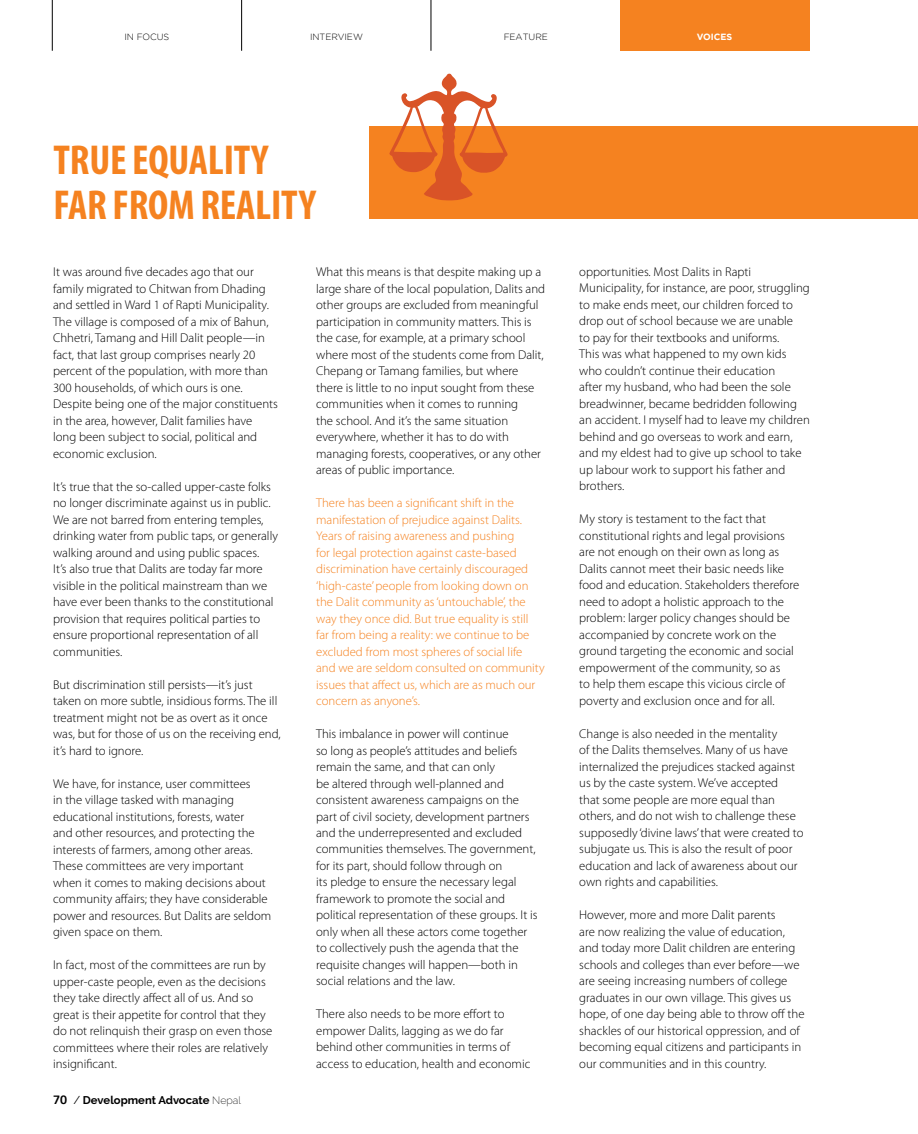
<style>
.page{position:relative;width:918px;height:1134px;background:#fff}
.page>*{position:absolute;margin:0;border:0;box-sizing:border-box;transform-origin:0 0}
.t1{font:700 condensed 42px/45px "Myriad Pro";letter-spacing:-.005em;color:#f58220}
.t2{font:300 12.75px/16.5px "Myriad Pro";color:#000}
.t3{font:300 12.75px/16.5px "Myriad Pro";color:#f58220}
.t4{font:700 11.25px "Raleway";color:#000}
.t5{font:300 9px "Gotham";color:#000}
.t6{font:700 9px "Gotham";color:#fff}
.s1{font-family:"News Gothic"}
.s2{font-weight:400}
.s3{font-weight:200;font-size:10.5px}
</style>
<div class="page">
<div style="left:370px;top:126px;width:548px;height:93px;background:#f58220"></div>
<svg style="left:389px;top:73px;width:119px;height:128px"></svg>
<div style="left:620px;top:0;width:190px;height:51px;background:#f58220"></div>
<hr style="left:52px;top:0;width:1px;height:51px;background:#000">
<hr style="left:241px;top:0;width:1px;height:51px;background:#000">
<hr style="left:431px;top:0;width:1px;height:51px;background:#000">
<p class="t5" style="left:125px;top:31px;width:46px">IN FOCUS</p>
<p class="t5" style="left:310px;top:31px;width:54px">INTERVIEW</p>
<p class="t5" style="left:504px;top:31px;width:46px">FEATURE</p>
<p class="t6" style="left:697px;top:31px;width:37px">VOICES</p>
<h1 class="t1" style="left:54px;top:137px;width:264px">TRUE EQUALITY<br>FAR FROM REALITY</h1>
<p class="t2" style="left:53px;top:264px;width:226px">It was around five decades ago that our family migrated to Chitwan from Dhading and settled in Ward 1 of Rapti Municipality.<br>The village is composed of a mix of Bahun, Chhetri, Tamang and Hill Dalit people—in fact, that last group comprises nearly 20 percent of the population, with more than 300 households, of which ours is one.<br>Despite being one of the major constituents in the area, however, Dalit families have long been subject to social, political and economic exclusion.</p>
<p class="t2" style="left:53px;top:478px;width:226px">It’s true that the so-called upper-caste folks no longer discriminate against us in public.<br>We are not barred from entering temples, drinking water from public taps, or generally walking around and using public spaces.<br>It’s also true that Dalits are today far more visible in the political mainstream than we have ever been thanks to the constitutional provision that requires political parties to ensure proportional representation of all communities.</p>
<p class="t2" style="left:53px;top:676px;width:229px">But discrimination still persists—it’s just taken on more subtle, insidious forms. The ill treatment might not be as overt as it once was, but for those of us on the receiving end, it’s hard to ignore.</p>
<p class="t2" style="left:53px;top:775px;width:220px">We have, for instance, user committees<br>in the village tasked with managing educational institutions, forests, water<br>and other resources, and protecting the interests of farmers, among other areas.<br>These committees are very important when it comes to making decisions about community affairs; they have considerable power and resources. But Dalits are seldom given space on them.</p>
<p class="t2" style="left:53px;top:957px;width:221px">In fact, most of the committees are run by upper-caste people, even as the decisions they take directly affect all of us. And so great is their appetite for control that they do not relinquish their grasp on even those committees where their roles are relatively insignificant.</p>
<p class="t4" style="left:53px;top:1093px;width:189px"><span class="s1">70</span> <span class="s2">/</span> Development Advocate <span class="s3">Nepal</span></p>
<p class="t2" style="left:316px;top:264px;width:230px">What this means is that despite making up a large share of the local population, Dalits and other groups are excluded from meaningful participation in community matters. This is the case, for example, at a primary school where most of the students come from Dalit, Chepang or Tamang families, but where there is little to no input sought from these communities when it comes to running<br>the school. And it’s the same situation everywhere, whether it has to do with managing forests, cooperatives, or any other areas of public importance.</p>
<p class="t3" style="left:316px;top:495px;width:230px">There has been a significant shift in the manifestation of prejudice against Dalits.<br>Years of raising awareness and pushing<br>for legal protection against caste-based discrimination have certainly discouraged ‘high-caste’ people from looking down on the Dalit community as ‘untouchable’, the way they once did. But true equality is still<br>far from being a reality: we continue to be excluded from most spheres of social life and we are seldom consulted on community issues that affect us, which are as much our concern as anyone’s.</p>
<p class="t2" style="left:316px;top:726px;width:223px">This imbalance in power will continue<br>so long as people’s attitudes and beliefs remain the same, and that can only<br>be altered through well-planned and consistent awareness campaigns on the part of civil society, development partners and the underrepresented and excluded communities themselves. The government, for its part, should follow through on<br>its pledge to ensure the necessary legal framework to promote the social and political representation of these groups. It is only when all these actors come together to collectively push the agenda that the requisite changes will happen—both in social relations and the law.</p>
<p class="t2" style="left:316px;top:1006px;width:216px">There also needs to be more effort to empower Dalits, lagging as we do far behind other communities in terms of access to education, health and economic</p>
<p class="t2" style="left:579px;top:264px;width:232px">opportunities. Most Dalits in Rapti Municipality, for instance, are poor, struggling to make ends meet, our children forced to drop out of school because we are unable<br>to pay for their textbooks and uniforms.<br>This was what happened to my own kids who couldn’t continue their education<br>after my husband, who had been the sole breadwinner, became bedridden following an accident. I myself had to leave my children behind and go overseas to work and earn, and my eldest had to give up school to take up labour work to support his father and brothers.</p>
<p class="t2" style="left:579px;top:511px;width:222px">My story is testament to the fact that constitutional rights and legal provisions are not enough on their own as long as Dalits cannot meet their basic needs like food and education. Stakeholders therefore need to adopt a holistic approach to the problem: larger policy changes should be accompanied by concrete work on the ground targeting the economic and social empowerment of the community, so as<br>to help them escape this vicious circle of poverty and exclusion once and for all.</p>
<p class="t2" style="left:579px;top:726px;width:226px">Change is also needed in the mentality<br>of the Dalits themselves. Many of us have internalized the prejudices stacked against us by the caste system. We’ve accepted<br>that some people are more equal than others, and do not wish to challenge these supposedly ‘divine laws’ that were created to subjugate us. This is also the result of poor education and lack of awareness about our own rights and capabilities.</p>
<p class="t2" style="left:579px;top:907px;width:227px">However, more and more Dalit parents<br>are now realizing the value of education, and today more Dalit children are entering schools and colleges than ever before—we are seeing increasing numbers of college graduates in our own village. This gives us hope, of one day being able to throw off the shackles of our historical oppression, and of becoming equal citizens and participants in our communities and in this country.</p>
</div>
